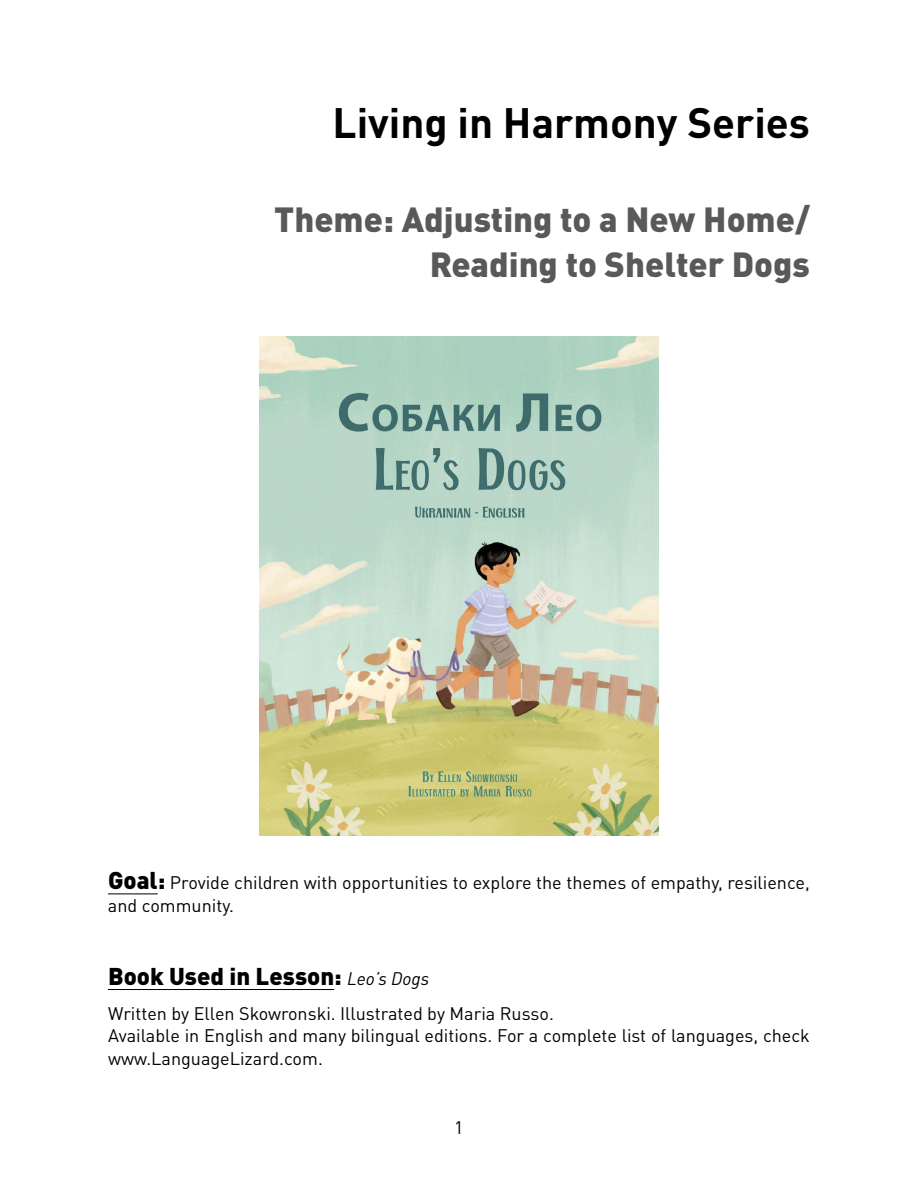
<style>
.page{position:relative;width:918px;height:1188px;background:#fff}
.page>*{position:absolute;margin:0;border:0;box-sizing:border-box;transform-origin:0 0}
.t1{font:700 42px "DIN Pro";color:#000}
.t2{font:900 34.5px/45px "DIN Pro";color:#58595b;text-align:right}
.t3{font:900 24px "DIN Pro";color:#000}
.t4{font:18px/22.5px "DIN Pro";color:#000}
.s1{font-weight:900;font-size:24px}
.s2{font-weight:400;font-style:italic;font-size:18px}
</style>
<div class="page">
<hr style="left:108px;top:894px;width:50px;height:1px;background:#000">
<hr style="left:108px;top:989px;width:226px;height:1px;background:#000">
<img style="left:259px;top:336px;width:400px;height:500px">
<h1 class="t1" style="left:333px;top:88px;width:479px">Living in Harmony Series</h1>
<h2 class="t2" style="left:274px;top:193px;width:537px">Theme: Adjusting to a New Home/<br>Reading to Shelter Dogs</h2>
<p class="t4" style="left:108px;top:870px;width:703px"><span class="s1">Goal:</span> Provide children with opportunities to explore the themes of empathy, resilience, and community.</p>
<h3 class="t3" style="left:108px;top:956px;width:323px">Book Used in Lesson: <span class="s2">Leo’s Dogs</span></h3>
<p class="t4" style="left:108px;top:1000px;width:703px">Written by Ellen Skowronski. Illustrated by Maria Russo.<br>Available in English and many bilingual editions. For a complete list of languages, check www.LanguageLizard.com.</p>
<p class="t4" style="left:454px;top:1114px;width:11px">1</p>
</div>
